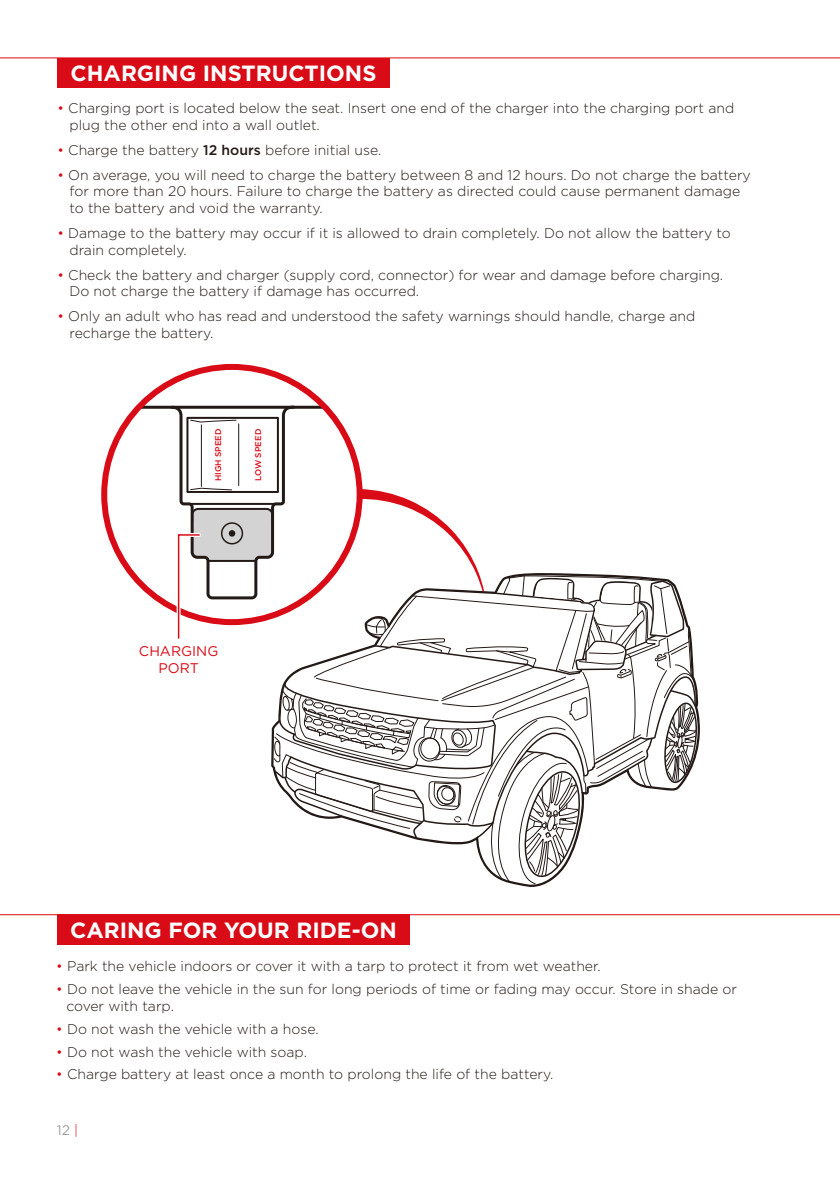
<style>
.page{position:relative;width:840px;height:1191px;background:#fff}
.page>*{position:absolute;margin:0;border:0;box-sizing:border-box;transform-origin:0 0}
.t1{font:700 22px "Gotham";color:#fff}
.t2{font:300 14px/16.8px "Gotham";color:#231916}
.t3{font:14px/16.8px "Gotham";color:#d90b17;text-align:center}
.t4{font:13.8px "Gotham";color:#9fa0a0}
.t5{font:500 8.4px "Gotham";color:#d90b17}
.s1{color:#d90b17}
.s2{font-weight:500}
.s3{font-weight:300;color:#d90b17}
</style>
<div class="page">
<div style="left:57px;top:58px;width:333px;height:30px;background:#d90b17"></div>
<hr style="left:0;top:57px;width:839px;height:1px;background:#d90b17">
<div style="left:57px;top:914px;width:352px;height:31px;background:#d90b17"></div>
<hr style="left:0;top:914px;width:839px;height:1px;background:#d90b17">
<svg style="left:105px;top:368px;width:593px;height:516px"></svg>
<h1 class="t1" style="left:71px;top:59px;width:307px">CHARGING INSTRUCTIONS</h1>
<p class="t2" style="left:69px;top:99px;width:666px;text-indent:-12px"><span class="s1">•</span> Charging port is located below the seat. Insert one end of the charger into the charging port and plug the other end into a wall outlet.</p>
<p class="t2" style="left:57px;top:141px;width:325px"><span class="s1">•</span> Charge the battery <span class="s2">12 hours</span> before initial use.</p>
<p class="t2" style="left:69px;top:166px;width:682px;text-indent:-12px"><span class="s1">•</span> On average, you will need to charge the battery between 8 and 12 hours. Do not charge the battery for more than 20 hours. Failure to charge the battery as directed could cause permanent damage to the battery and void the warranty.</p>
<p class="t2" style="left:69px;top:224px;width:662px;text-indent:-12px"><span class="s1">•</span> Damage to the battery may occur if it is allowed to drain completely. Do not allow the battery to drain completely.</p>
<p class="t2" style="left:69px;top:266px;width:654px;text-indent:-12px"><span class="s1">•</span> Check the battery and charger (supply cord, connector) for wear and damage before charging.<br>Do not charge the battery if damage has occurred.</p>
<p class="t2" style="left:69px;top:307px;width:627px;text-indent:-12px"><span class="s1">•</span> Only an adult who has read and understood the safety warnings should handle, charge and recharge the battery.</p>
<p class="t5" style="left:212px;top:481px;width:54px;rotate:-90deg">HIGH SPEED</p>
<p class="t5" style="left:252px;top:481px;width:53px;rotate:-90deg">LOW SPEED</p>
<p class="t3" style="left:139px;top:642px;width:81px">CHARGING<br>PORT</p>
<h1 class="t1" style="left:70px;top:915px;width:328px">CARING FOR YOUR RIDE-ON</h1>
<p class="t2" style="left:56px;top:957px;width:545px"><span class="s1">•</span> Park the vehicle indoors or cover it with a tarp to protect it from wet weather.</p>
<p class="t2" style="left:66px;top:980px;width:671px;text-indent:-10px"><span class="s1">•</span> Do not leave the vehicle in the sun for long periods of time or fading may occur. Store in shade or cover with tarp.</p>
<p class="t2" style="left:56px;top:1020px;width:264px"><span class="s1">•</span> Do not wash the vehicle with a hose.</p>
<p class="t2" style="left:56px;top:1042px;width:252px"><span class="s1">•</span> Do not wash the vehicle with soap.</p>
<p class="t2" style="left:56px;top:1065px;width:498px"><span class="s1">•</span> Charge battery at least once a month to prolong the life of the battery.</p>
<p class="t4" style="left:57px;top:1121px;width:23px">12 <span class="s3">|</span></p>
</div>
